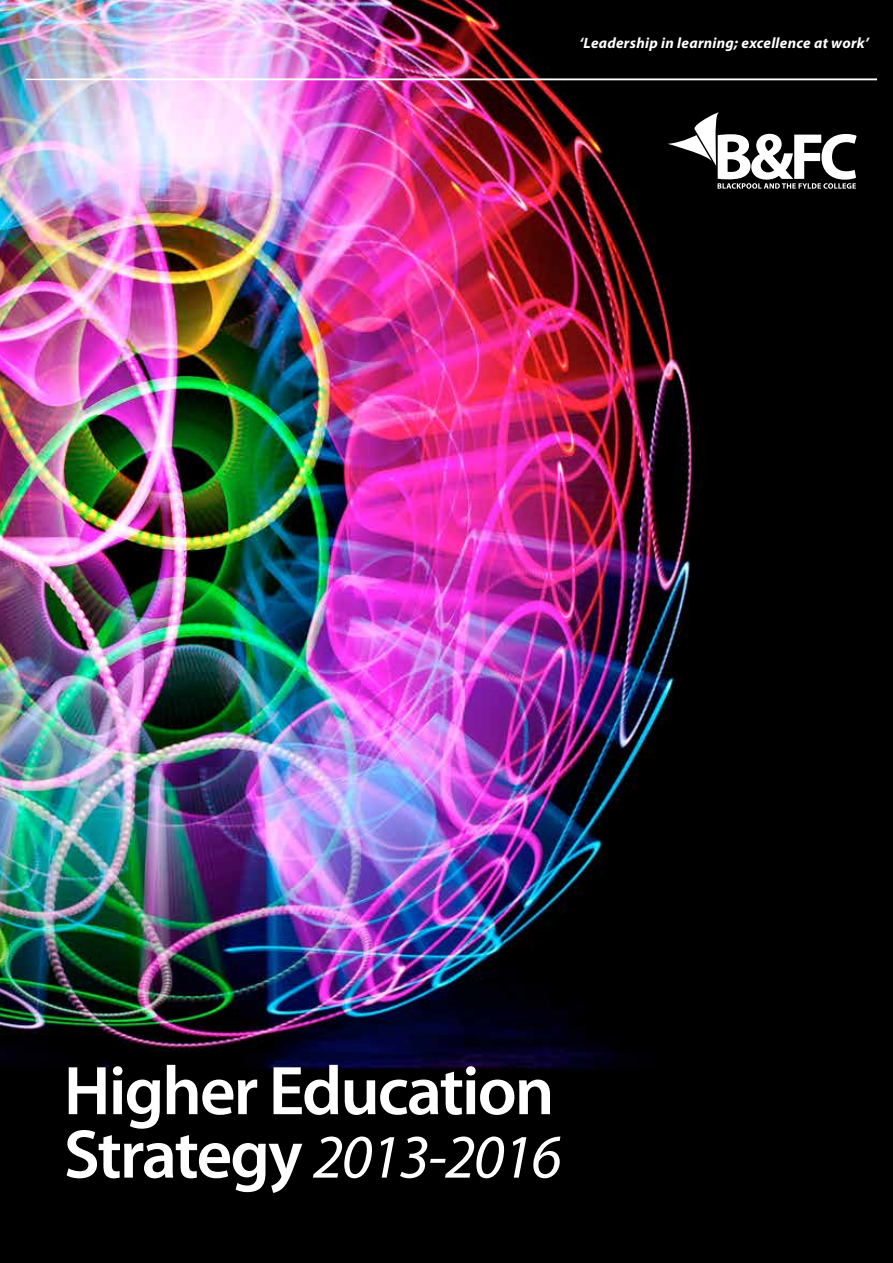
<style>
.page{position:relative;width:893px;height:1263px;background:#fff}
.page>*{position:absolute;margin:0;border:0;box-sizing:border-box;transform-origin:0 0}
.t1{font:600 69.45px "Myriad Pro";letter-spacing:-.03em;color:#fff}
.t2{font:italic 62.1px "Myriad Pro";letter-spacing:-.03em;color:#fff}
.t3{font:italic 700 15px "Myriad Pro";letter-spacing:.02em;color:#fff}
.s1{font-weight:600;font-style:normal;font-size:69.45px}
</style>
<div class="page">
<img style="left:0;top:0;width:893px;height:1263px">
<hr style="left:26px;top:79px;width:851px;height:1px;background:#fff">
<svg style="left:668px;top:109px;width:189px;height:80px"></svg>
<p class="t3" style="left:579px;top:34px;width:291px">‘Leadership in learning; excellence at work’</p>
<h1 class="t1" style="left:64px;top:1047px;width:492px">Higher Education</h1>
<h2 class="t2" style="left:64px;top:1118px;width:499px"><span class="s1">Strategy</span> 2013-2016</h2>
</div>
